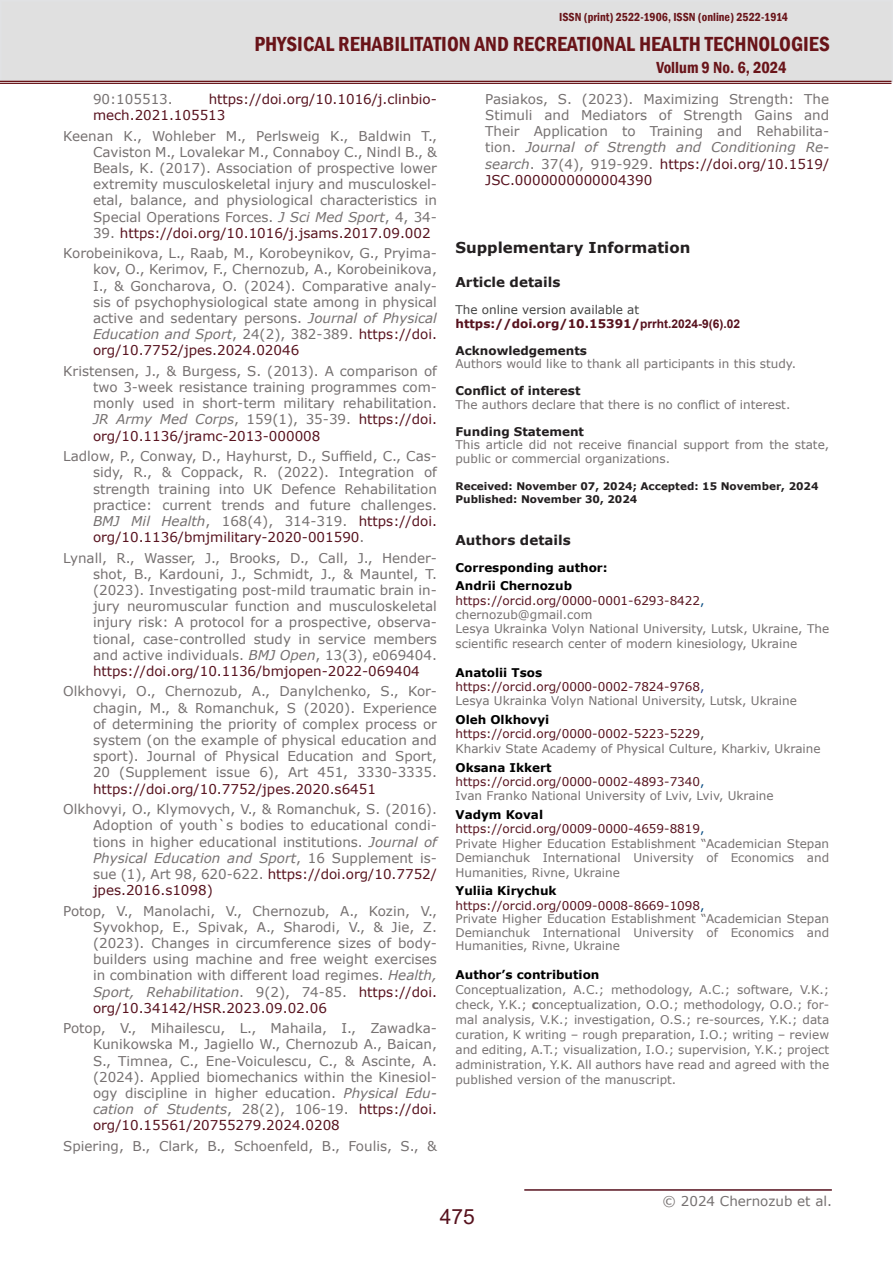
<style>
.page{position:relative;width:893px;height:1263px;background:#fff}
.page>*{position:absolute;margin:0;border:0;box-sizing:border-box;transform-origin:0 0}
.t1{font:600 condensed 21px "Franklin Gothic";color:#691419}
.t2{font:21px "Arial";color:#57121e}
.t3{font:600 condensed 16.5px "Franklin Gothic";color:#691419}
.Обычный{font:700 15px "Verdana";color:#231f20}
.Обычный-2{font:13.5px/16.2px "Verdana";color:#767171;text-align:justify}
.t4{font:13.5px/16.2px "Verdana";color:#57121e}
.t5{font:700 13.5px "Verdana";color:#231f20}
.Обычный-3{font:12px/15px "Verdana";color:#767171;text-align:justify}
.Обычный-4{font:12px "Verdana";color:#57121e}
.Обычный-5{font:700 12px "Verdana";color:#000}
.t6{font:700 12px "Verdana";color:#231f20}
.t7{font:700 12px "Verdana";color:#57121e}
.t8{font:600 condensed 12px "Franklin Gothic";color:#691419}
.t9{font:12px "Verdana";color:#434343}
.t10{font:700 10.5px "Verdana";color:#231f20}
.s1{font-style:italic}
.s2{color:#767171}
.s3{color:#57121e}
.s4{font-family:"Arial"}
.s5{color:#00477f}
.s6{color:#253f8e}
.s7{color:#434343}
.s8{font-weight:700}
</style>
<div class="page">
<div style="left:0;top:0;width:893px;height:82px;background:#e0e0e0;border:2px solid #e1e2e4"></div>
<hr style="left:0;top:81px;width:891px;height:1px;background:#691419">
<hr style="left:0;top:83px;width:891px;height:1px;background:#691419">
<hr style="left:524px;top:1189px;width:308px;height:2px;background:#57121e">
<p class="t8" style="left:559px;top:9px;width:230px">ISSN (print) 2522-1906, ISSN (online) 2522-1914</p>
<p class="t3" style="left:656px;top:57px;width:132px">Vollum 9 No. 6, 2024</p>
<h1 class="t1" style="left:254px;top:30px;width:577px">PHYSICAL REHABILITATION AND RECREATIONAL HEALTH TECHNOLOGIES</h1>
<p class="t4" style="left:93px;top:91px;width:345px;text-indent:116px">https://doi.org/10.1016/j.clinbio&shy;mech.2021.105513</p>
<p class="Обычный-2" style="left:93px;top:127px;width:345px;text-indent:-30px">Keenan K., Wohleber M., Perlsweig K., Baldwin T., Caviston M., Lovalekar M., Connaboy C., Nindl B., &amp; Beals, K. (2017). Association of prospective lower extremity musculoskeletal injury and musculoskel&shy;etal, balance, and physiological characteristics in Special Operations Forces. <span class="s1">J Sci Med Sport</span>, 4, 34-</p>
<p class="t4" style="left:93px;top:225px;width:339px"><span class="s2">39.</span> https://doi.org/10.1016/j.jsams.2017.09.002</p>
<p class="Обычный-2" style="left:93px;top:245px;width:345px;text-indent:-30px">Korobeinikova, L., Raab, M., Korobeynikov, G., Pryima&shy;kov, O., Kerimov, F., Chernozub, A., Korobeinikova, I., &amp; Goncharova, O. (2024). Comparative analy&shy;sis of psychophysiological state among in physical active and sedentary persons. <span class="s1">Journal of Physical Education and Sport</span>, 24(2), 382-389. <span class="s3">https://doi. org/10.7752/jpes.2024.02046</span></p>
<p class="Обычный-2" style="left:93px;top:363px;width:345px;text-indent:-30px">Kristensen, J., &amp; Burgess, S. (2013). A comparison of two 3-week resistance training programmes com&shy;monly used in short-term military rehabilitation.<br><span class="s1">JR Army Med Corps</span>, 159(1), 35-39. <span class="s3">https://doi. org/10.1136/jramc-2013-000008</span></p>
<p class="Обычный-2" style="left:93px;top:448px;width:345px;text-indent:-30px">Ladlow, P., Conway, D., Hayhurst, D., Suffield, C., Cas&shy;sidy, R., &amp; Coppack, R. (2022). Integration of strength training into UK Defence Rehabilitation practice: current trends and future challenges.<br><span class="s1">BMJ Mil Health</span>, 168(4), 314-319. <span class="s3">https://doi. org/10.1136/bmjmilitary-2020-001590</span>.</p>
<p class="Обычный-2" style="left:93px;top:549px;width:345px;text-indent:-30px">Lynall, R., Wasser, J., Brooks, D., Call, J., Hender&shy;shot, B., Kardouni, J., Schmidt, J., &amp; Mauntel, T. (2023). Investigating post-mild traumatic brain in&shy;jury neuromuscular function and musculoskeletal injury risk: A protocol for a prospective, observa&shy;tional, case-controlled study in service members and active individuals. <span class="s1">BMJ Open</span>, 13(3), e069404. <span class="s3">https://doi.org/10.1136/bmjopen-2022-069404</span></p>
<p class="Обычный-2" style="left:93px;top:683px;width:345px;text-indent:-30px">Olkhovyi, O., Chernozub, A., Danylchenko, S., Kor&shy;chagin, М., &amp; Romanchuk, S (2020). Experience of determining the priority of complex process or system (on the example of physical education and sport). Journal of Physical Education and Sport, 20 (Supplement issue 6), Art 451, 3330-3335. <span class="s3">https://doi.org/10.7752/jpes.2020.s6451</span></p>
<p class="Обычный-2" style="left:93px;top:801px;width:345px;text-indent:-30px">Olkhovyi, O., Klymovych, V., &amp; Romanchuk, S. (2016).<br>Adoption of youth`s bodies to educational condi&shy;tions in higher educational institutions. <span class="s1">Journal of Physical Education and Sport</span>, 16 Supplement is&shy;sue (1), Art 98, 620-622. <span class="s3">https://doi.org/10.7752/ jpes.2016.s1098)</span></p>
<p class="Обычный-2" style="left:93px;top:902px;width:345px;text-indent:-30px">Potop, V., Manolachi, V., Chernozub, A., Kozin, V., Syvokhop, E., Spivak, A., Sharodi, V., &amp; Jie, Z. (2023). Changes in circumference sizes of body&shy;builders using machine and free weight exercises in combination with different load regimes. <span class="s1">Health, Sport, Rehabilitation</span>. 9(2), 74-85. <span class="s3">https://doi. org/10.34142/HSR.2023.09.02.06</span></p>
<p class="Обычный-2" style="left:93px;top:1020px;width:345px;text-indent:-30px">Potop, V., Mihailescu, L., Mahaila, I., Zawadka-Kunikowska M., Jagiello W., Chernozub A., Baican, S., Timnea, C., Ene-Voiculescu, C., &amp; Ascinte, A. (2024). Applied biomechanics within the Kinesiol&shy;ogy discipline in higher education. <span class="s1">Physical Edu&shy;cation of Students</span>, 28(2), 106-19. <span class="s3">https://doi. org/10.15561/20755279.2024.0208</span></p>
<p class="Обычный-2" style="left:63px;top:1138px;width:375px">Spiering, B., Clark, B., Schoenfeld, B., Foulis, S., &amp;</p>
<p class="Обычный-2" style="left:93px;top:91px;width:81px">90:105513.</p>
<p class="Обычный-2" style="left:485px;top:91px;width:345px">Pasiakos, S. (2023). Maximizing Strength: The Stimuli and Mediators of Strength Gains and Their Application to Training and Rehabilita&shy;tion. <span class="s1">Journal of Strength and Conditioning Re&shy;search</span>. 37(4), 919-929. <span class="s3">https://doi.org/10.1519/ JSC.0000000000004390</span></p>
<p class="Обычный" style="left:455px;top:237px;width:236px">Supplementary Information</p>
<p class="t5" style="left:455px;top:273px;width:106px">Article details</p>
<p class="t9" style="left:455px;top:301px;width:185px">The online version available at</p>
<p class="t7" style="left:455px;top:315px;width:286px">https://doi.org/10.15391/<span class="s4">prrht.2024-9(6).02</span></p>
<p class="t6" style="left:455px;top:342px;width:133px">Acknowledgements</p>
<p class="Обычный-3" style="left:455px;top:356px;width:342px">Authors would like to thank all participants in this study.</p>
<p class="t6" style="left:455px;top:382px;width:126px">Conflict of interest</p>
<p class="Обычный-3" style="left:455px;top:397px;width:336px">The authors declare that there is no conflict of interest.</p>
<p class="t6" style="left:455px;top:423px;width:130px">Funding Statement</p>
<p class="Обычный-3" style="left:455px;top:438px;width:375px;line-height:13.5px">This article did not receive financial support from the state, public or commercial organizations.</p>
<p class="t10" style="left:455px;top:478px;width:365px">Received: November 07, 2024; Accepted: 15 November, 2024</p>
<p class="t10" style="left:455px;top:492px;width:183px">Published: November 30, 2024</p>
<p class="t5" style="left:455px;top:530px;width:117px">Authors details</p>
<p class="Обычный-5" style="left:455px;top:559px;width:154px">Corresponding author:</p>
<p class="Обычный-5" style="left:455px;top:577px;width:118px">Andrii Chernozub</p>
<p class="Обычный-4" style="left:455px;top:592px;width:251px">https://orcid.org/0000-0001-6293-8422<span class="s5">,</span></p>
<p class="Обычный-3" style="left:455px;top:607px;width:138px">chernozub@gmail.com</p>
<p class="Обычный-3" style="left:455px;top:622px;width:375px;line-height:14.4px">Lesya Ukrainka Volyn National University, Lutsk, Ukraine, The scientific research center of modern kinesiology, Ukraine</p>
<p class="Обычный-5" style="left:455px;top:664px;width:88px">Anatolii Tsos</p>
<p class="Обычный-4" style="left:455px;top:678px;width:251px">https://orcid.org/0000-0002-7824-9768<span class="s6">,</span></p>
<p class="Обычный-3" style="left:455px;top:693px;width:343px">Lesya Ukrainka Volyn National University, Lutsk, Ukraine</p>
<p class="Обычный-5" style="left:455px;top:711px;width:95px">Oleh Olkhovyi</p>
<p class="Обычный-4" style="left:455px;top:726px;width:251px">https://orcid.org/0000-0002-5223-5229<span class="s7">,</span></p>
<p class="Обычный-3" style="left:455px;top:741px;width:367px">Kharkiv State Academy of Physical Culture, Kharkiv, Ukraine</p>
<p class="Обычный-5" style="left:455px;top:759px;width:98px">Oksana Ikkert</p>
<p class="Обычный-4" style="left:455px;top:773px;width:251px">https://orcid.org/0000-0002-4893-7340<span class="s5">,</span></p>
<p class="Обычный-3" style="left:455px;top:788px;width:320px">Ivan Franko National University of Lviv, Lviv, Ukraine</p>
<p class="Обычный-5" style="left:455px;top:806px;width:89px">Vadym Koval</p>
<p class="Обычный-4" style="left:455px;top:821px;width:251px">https://orcid.org/0009-0000-4659-8819<span class="s5">,</span></p>
<p class="Обычный-3" style="left:455px;top:836px;width:375px;line-height:14.4px">Private Higher Education Establishment “Academician Stepan Demianchuk International University of Economics and Humanities, Rivne, Ukraine</p>
<p class="Обычный-5" style="left:455px;top:882px;width:103px">Yuliia Kirychuk</p>
<p class="Обычный-4" style="left:455px;top:897px;width:251px">https://orcid.org/0009-0008-8669-1098<span class="s5">,</span></p>
<p class="Обычный-3" style="left:455px;top:912px;width:375px;line-height:13.5px">Private Higher Education Establishment “Academician Stepan Demianchuk International University of Economics and Humanities, Rivne, Ukraine</p>
<p class="Обычный-5" style="left:455px;top:966px;width:145px">Author’s contribution</p>
<p class="Обычный-3" style="left:455px;top:982px;width:375px">Conceptualization, A.C.; methodology, A.C.; software, V.K.; check, Y.K.; <span class="s8">с</span>onceptualization, O.O.; methodology, O.O.; for&shy;mal analysis, V.K.; investigation, O.S.; re-sources, Y.K.; data curation, K writing – rough preparation, I.O.; writing – review and editing, A.T.; visualization, I.O.; supervision, Y.K.; project administration, Y.K. All authors have read and agreed with the published version of the manuscript.</p>
<h1 class="t2" style="left:440px;top:1202px;width:37px">475</h1>
<p class="Обычный-2" style="left:663px;top:1193px;width:171px">© 2024 Chernozub et al.</p>
</div>
